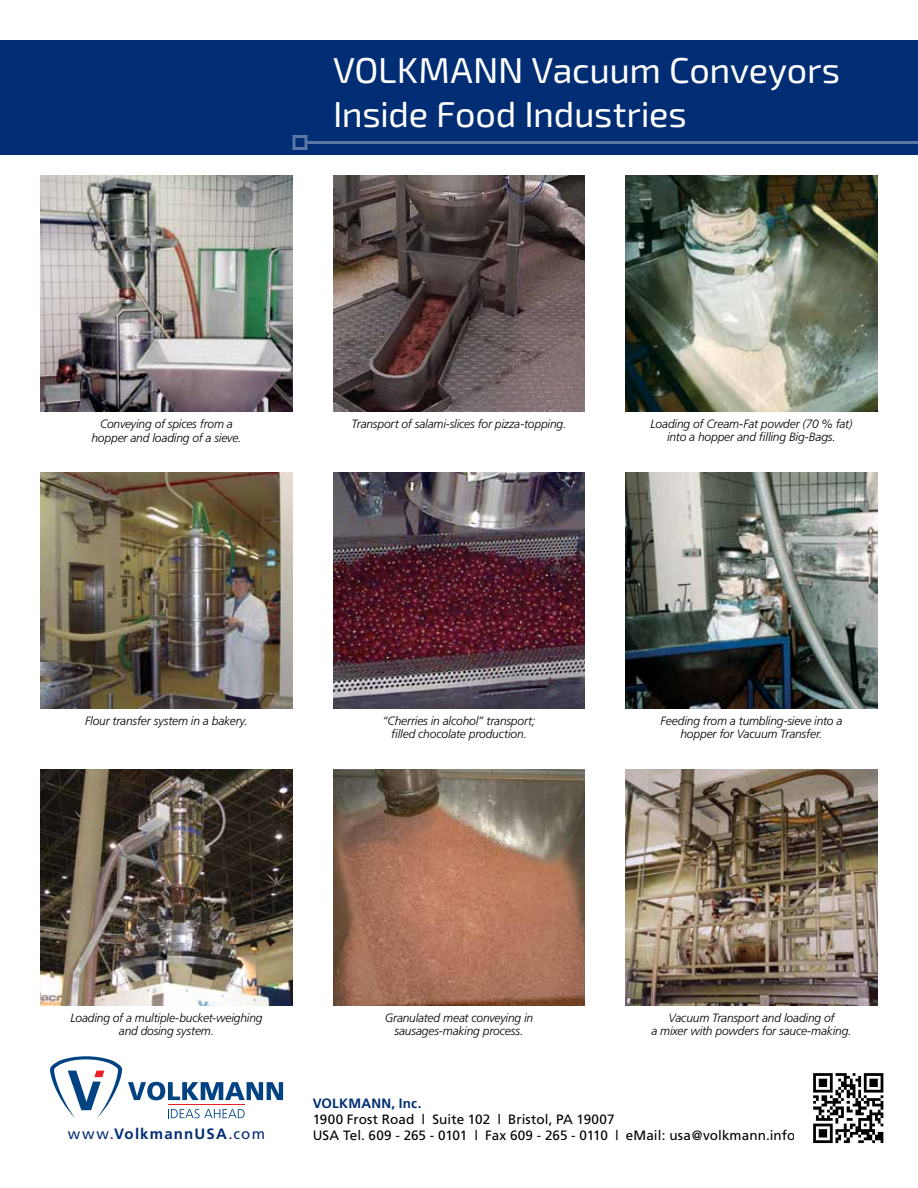
<style>
.page{position:relative;width:918px;height:1188px;background:#fff}
.page>*{position:absolute;margin:0;border:0;box-sizing:border-box;transform-origin:0 0}
.t1{font:36px/43.2px "Exo 2.0";letter-spacing:-.01em;color:#fff}
.t2{font:700 15px "Frutiger";letter-spacing:.075em;color:#002d73}
.t3{font:13.5px/16.2px "Frutiger";color:#000}
.t4{font:700 13.5px "Frutiger";letter-spacing:.015em;color:#002d73}
.t5{font:italic 300 12px/13.5px "Frutiger";letter-spacing:-.015em;color:#000;text-align:center}
.s1{font-weight:400}
</style>
<div class="page">
<div style="left:0;top:40px;width:918px;height:115px;background:#002d73"></div>
<img style="left:333px;top:472px;width:252px;height:237px">
<img style="left:333px;top:176px;width:252px;height:236px">
<img style="left:626px;top:770px;width:252px;height:236px">
<img style="left:333px;top:770px;width:252px;height:236px">
<img style="left:40px;top:770px;width:252px;height:236px">
<img style="left:626px;top:176px;width:252px;height:236px">
<img style="left:626px;top:472px;width:252px;height:237px">
<img style="left:40px;top:472px;width:252px;height:237px">
<img style="left:40px;top:176px;width:252px;height:236px">
<hr style="left:306px;top:141px;width:612px;height:3px;background:#5976a4">
<div style="left:292px;top:135px;width:16px;height:15px;border:3px solid #5976a4"></div>
<img style="left:813px;top:1073px;width:71px;height:71px">
<svg style="left:168px;top:1109px;width:77px;height:9px"></svg>
<svg style="left:50px;top:1056px;width:72px;height:62px"></svg>
<svg style="left:128px;top:1082px;width:155px;height:18px"></svg>
<hr style="left:168px;top:1104px;width:77px;height:1px;background:#ed1d24">
<h1 class="t1" style="left:333px;top:50px;width:509px">VOLKMANN Vacuum Conveyors<br>Inside Food Industries</h1>
<p class="t5" style="left:91px;top:417px;width:152px;line-height:14.4px">Conveying of spices from a hopper and loading of a sieve.</p>
<p class="t5" style="left:352px;top:417px;width:216px">Transport of salami-slices for pizza-topping.</p>
<p class="t5" style="left:651px;top:417px;width:203px">Loading of Cream-Fat powder (70 % fat) into a hopper and filling Big-Bags.</p>
<p class="t5" style="left:85px;top:714px;width:164px">Flour transfer system in a bakery.</p>
<p class="t5" style="left:383px;top:714px;width:154px">“Cherries in alcohol” transport; filled chocolate production.</p>
<p class="t5" style="left:661px;top:714px;width:183px">Feeding from a tumbling-sieve into a hopper for Vacuum Transfer.</p>
<p class="t5" style="left:70px;top:1011px;width:194px">Loading of a multiple-bucket-weighing and dosing system.</p>
<p class="t5" style="left:385px;top:1011px;width:150px">Granulated meat conveying in sausages-making process.</p>
<p class="t5" style="left:651px;top:1011px;width:202px">Vacuum Transport and loading of<br>a mixer with powders for sauce-making.</p>
<p class="t2" style="left:68px;top:1125px;width:199px"><span class="s1">www.</span>VolkmannUSA<span class="s1">.com</span></p>
<p class="t4" style="left:313px;top:1095px;width:110px">VOLKMANN, Inc.</p>
<p class="t3" style="left:313px;top:1111px;width:484px">1900 Frost Road | Suite 102 | Bristol, PA 19007<br>USA Tel. 609 - 265 - 0101 | Fax 609 - 265 - 0110 | eMail: usa@volkmann.info</p>
</div>
